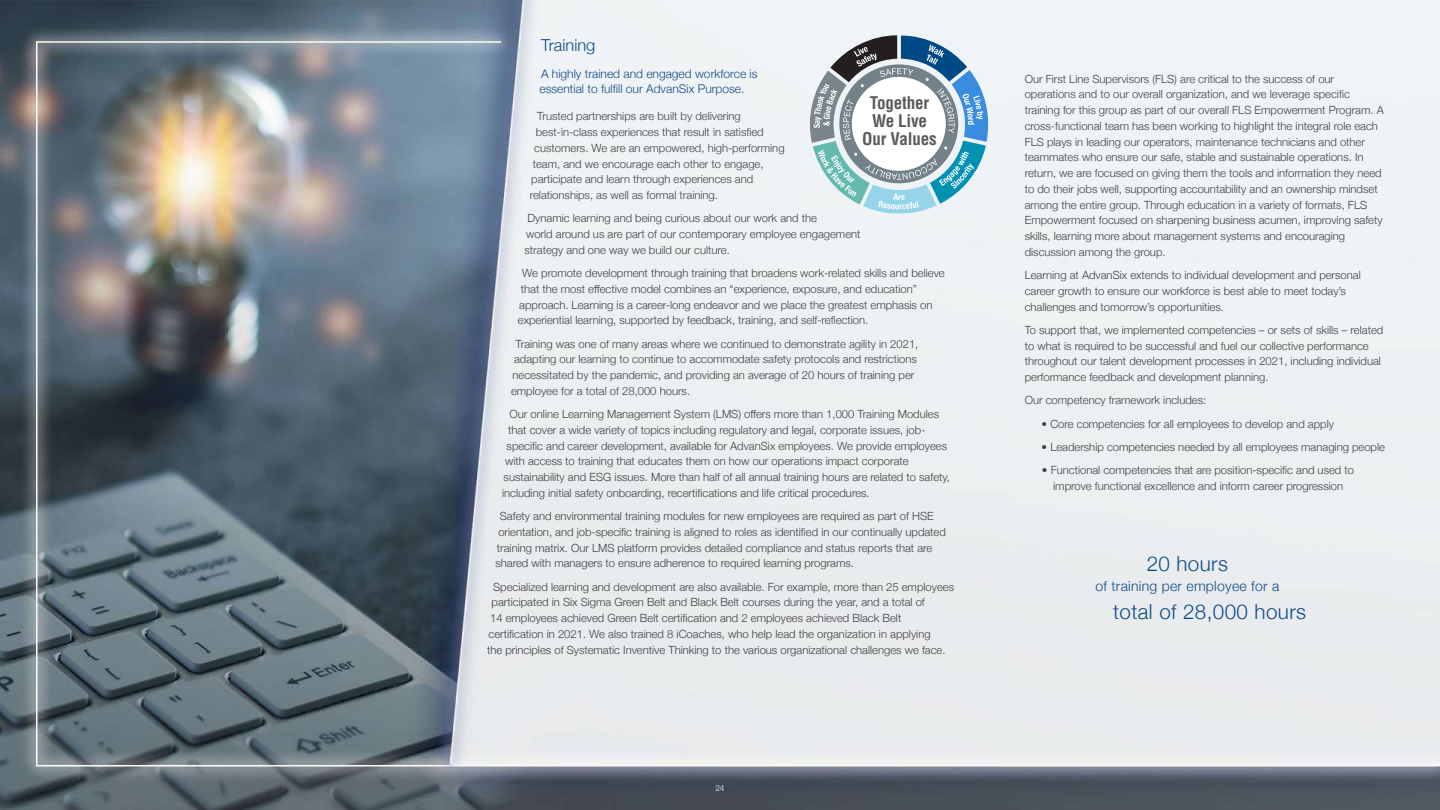
<style>
.page{position:relative;width:1440px;height:810px;background:#fff}
.page>*{position:absolute;margin:0;border:0;box-sizing:border-box;transform-origin:0 0}
.t1{font:300 20.55px "Helvetica Neue";letter-spacing:.02em;color:#114b86}
.t2{font:700 condensed 17.02px/17.9px "Helvetica";letter-spacing:-.01em;color:#595a5c;text-align:center}
.t3{font:300 16.5px "Helvetica Neue";color:#114b86}
.t4{font:300 14.02px "Helvetica Neue";letter-spacing:.02em;color:#114b86}
.t5{font:300 12px/15px "Helvetica Neue";color:#114b86}
.t6{font:300 11.25px/15.8px "Helvetica Neue";color:#414042}
.t7{font:300 8.25px "Helvetica Neue";color:#fff}
</style>
<div class="page">
<img style="left:0;top:0;width:1440px;height:810px">
<svg style="left:810px;top:35px;width:178px;height:179px"></svg>
<h3 class="t3" style="left:541px;top:32px;width:56px">Training</h3>
<p class="t5" style="left:540px;top:66px;width:220px">A highly trained and engaged workforce is essential to fulfill our AdvanSix Purpose.</p>
<p class="t6" style="left:537px;top:108px;width:205px">Trusted partnerships are built by delivering</p>
<p class="t6" style="left:536px;top:123px;width:229px">best-in-class experiences that result in satisfied</p>
<p class="t6" style="left:534px;top:139px;width:252px">customers. We are an empowered, high-performing</p>
<p class="t6" style="left:533px;top:155px;width:232px">team, and we encourage each other to engage,</p>
<p class="t6" style="left:531px;top:171px;width:223px">participate and learn through experiences and</p>
<p class="t6" style="left:530px;top:186px;width:190px">relationships, as well as formal training.</p>
<p class="t6" style="left:525px;top:210px;width:338px">Dynamic learning and being curious about our work and the<br>world around us are part of our contemporary employee engagement strategy and one way we build our culture.</p>
<p class="t6" style="left:518px;top:264px;width:428px;text-indent:4px">We promote development through training that broadens work-related skills and believe that the most effective model combines an “experience, exposure, and education” approach. Learning is a career-long endeavor and we place the greatest emphasis on experiential learning, supported by feedback, training, and self-reflection.</p>
<p class="t6" style="left:511px;top:335px;width:409px;text-indent:4px">Training was one of many areas where we continued to demonstrate agility in 2021, adapting our learning to continue to accommodate safety protocols and restrictions necessitated by the pandemic, and providing an average of 20 hours of training per employee for a total of 28,000 hours.</p>
<p class="t6" style="left:510px;top:405px;width:431px">Our online Learning Management System (LMS) offers more than 1,000 Training Modules</p>
<p class="t6" style="left:508px;top:421px;width:419px">that cover a wide variety of topics including regulatory and legal, corporate issues, job-</p>
<p class="t6" style="left:507px;top:437px;width:442px">specific and career development, available for AdvanSix employees. We provide employees</p>
<p class="t6" style="left:505px;top:453px;width:405px">with access to training that educates them on how our operations impact corporate</p>
<p class="t6" style="left:504px;top:468px;width:448px">sustainability and ESG issues. More than half of all annual training hours are related to safety,</p>
<p class="t6" style="left:502px;top:484px;width:369px">including initial safety onboarding, recertifications and life critical procedures.</p>
<p class="t6" style="left:495px;top:507px;width:452px;text-indent:4px">Safety and environmental training modules for new employees are required as part of HSE orientation, and job-specific training is aligned to roles as identified in our continually updated training matrix. Our LMS platform provides detailed compliance and status reports that are shared with managers to ensure adherence to required learning programs.</p>
<p class="t6" style="left:493px;top:578px;width:462px">Specialized learning and development are also available. For example, more than 25 employees</p>
<p class="t6" style="left:492px;top:594px;width:435px">participated in Six Sigma Green Belt and Black Belt courses during the year, and a total of</p>
<p class="t6" style="left:490px;top:609px;width:413px">14 employees achieved Green Belt certification and 2 employees achieved Black Belt</p>
<p class="t6" style="left:489px;top:625px;width:444px">certification in 2021. We also trained 8 iCoaches, who help lead the organization in applying</p>
<p class="t6" style="left:487px;top:641px;width:460px">the principles of Systematic Inventive Thinking to the various organizational challenges we face.</p>
<h2 class="t2" style="left:862px;top:94px;width:76px">Together<br>We Live<br>Our Values</h2>
<p class="t7" style="left:715px;top:781px;width:11px">24</p>
<p class="t6" style="left:1025px;top:70px;width:361px">Our First Line Supervisors (FLS) are critical to the success of our operations and to our overall organization, and we leverage specific training for this group as part of our overall FLS Empowerment Program. A cross-functional team has been working to highlight the integral role each FLS plays in leading our operators, maintenance technicians and other teammates who ensure our safe, stable and sustainable operations. In return, we are focused on giving them the tools and information they need to do their jobs well, supporting accountability and an ownership mindset among the entire group. Through education in a variety of formats, FLS Empowerment focused on sharpening business acumen, improving safety skills, learning more about management systems and encouraging discussion among the group.</p>
<p class="t6" style="left:1025px;top:267px;width:338px">Learning at AdvanSix extends to individual development and personal career growth to ensure our workforce is best able to meet today’s challenges and tomorrow’s opportunities.</p>
<p class="t6" style="left:1025px;top:321px;width:360px">To support that, we implemented competencies – or sets of skills – related to what is required to be successful and fuel our collective performance throughout our talent development processes in 2021, including individual performance feedback and development planning.</p>
<p class="t6" style="left:1025px;top:392px;width:183px">Our competency framework includes:</p>
<p class="t6" style="left:1042px;top:415px;width:294px">• Core competencies for all employees to develop and apply</p>
<p class="t6" style="left:1042px;top:438px;width:345px">• Leadership competencies needed by all employees managing people</p>
<p class="t6" style="left:1042px;top:462px;width:314px;text-align:center">• Functional competencies that are position-specific and used to improve functional excellence and inform career progression</p>
<h1 class="t1" style="left:1147px;top:547px;width:83px">20 hours</h1>
<p class="t4" style="left:1095px;top:575px;width:185px">of training per employee for a</p>
<h1 class="t1" style="left:1113px;top:595px;width:195px">total of 28,000 hours</h1>
</div>
